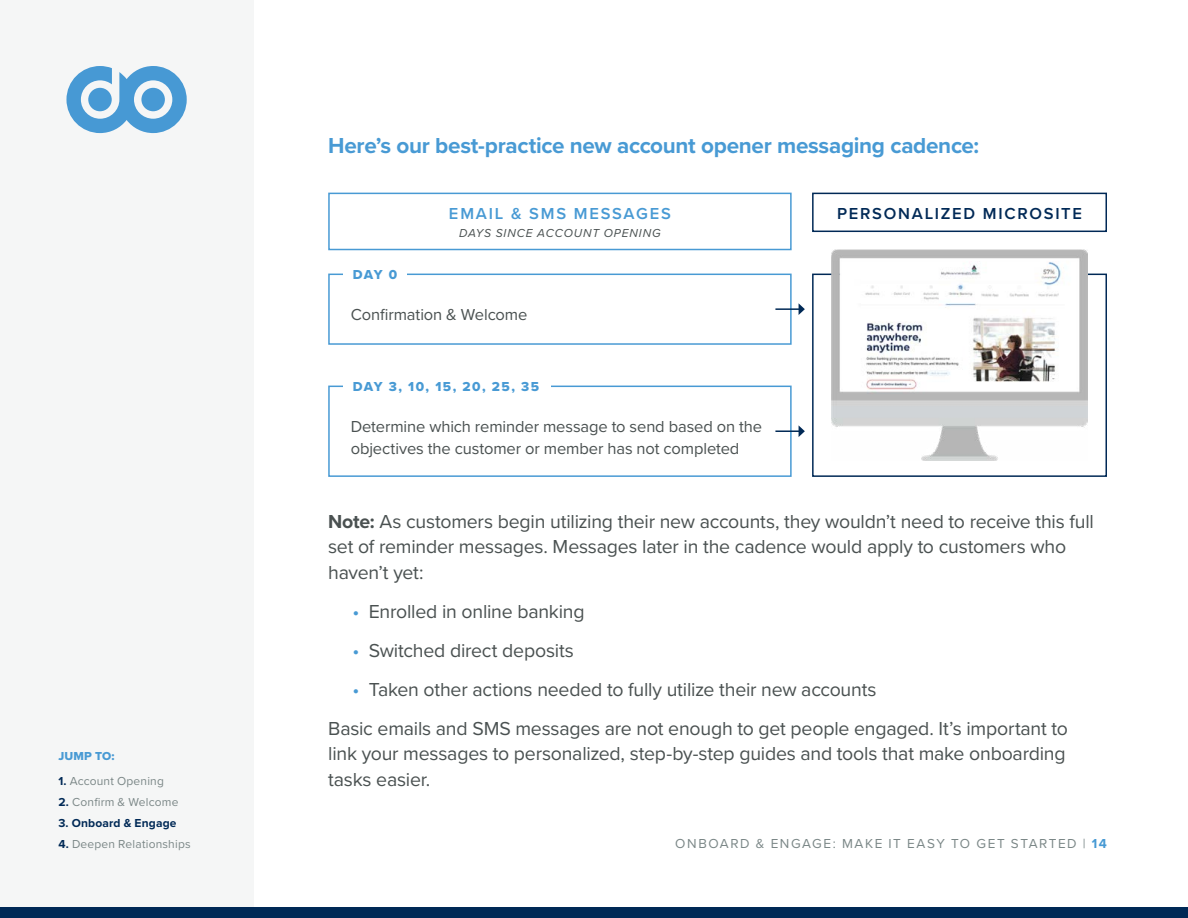
<style>
.page{position:relative;width:1188px;height:918px;background:#fff}
.page>*{position:absolute;margin:0;border:0;box-sizing:border-box;transform-origin:0 0}
.t1{font:700 22.5px "Proxima Nova";letter-spacing:-.015em;color:#489ad4}
.t2{font:19.5px/25.5px "Proxima Nova";letter-spacing:-.01em;color:#4a5151}
.t3{font:16.5px/22.5px "Proxima Nova";letter-spacing:-.005em;color:#4a5151}
.t4{font:600 16.5px "Proxima Nova";letter-spacing:.105em;color:#002956}
.t5{font:600 16.5px "Proxima Nova";letter-spacing:.11em;color:#489ad4}
.t6{font:13.5px "Proxima Nova";letter-spacing:.115em;color:#7b8787}
.t7{font:13.5px "Proxima Nova Extrabld";letter-spacing:.11em;color:#489ad4}
.t8{font:12px "Proxima Nova";letter-spacing:.015em;color:#7b8787}
.t9{font:italic 12px "Proxima Nova";letter-spacing:.075em;color:#4a5151}
.t10{font:700 12px "Proxima Nova";letter-spacing:.015em;color:#002956}
.t11{font:12px "Proxima Nova Extrabld";letter-spacing:.015em;color:#489ad4}
.s1{font-weight:700;color:#002956}
.s2{font-weight:700}
.s3{color:#489ad4}
.s4{font-weight:700;color:#489ad4}
</style>
<div class="page">
<div style="left:0;top:0;width:253px;height:918px;background:#f5f6f6"></div>
<div style="left:0;top:907px;width:1188px;height:11px;background:#002956"></div>
<svg style="left:66px;top:66px;width:121px;height:67px"></svg>
<div style="left:812px;top:274px;width:295px;height:203px;border:2px solid #002956"></div>
<div style="left:328px;top:274px;width:464px;height:71px;border:2px solid #489ad4"></div>
<div style="left:343px;top:263px;width:64px;height:21px;background:#fff"></div>
<div style="left:328px;top:386px;width:464px;height:91px;border:2px solid #489ad4"></div>
<div style="left:343px;top:375px;width:208px;height:21px;background:#fff"></div>
<div style="left:328px;top:193px;width:464px;height:57px;border:2px solid #489ad4"></div>
<div style="left:812px;top:193px;width:295px;height:39px;border:2px solid #002956"></div>
<img style="left:831px;top:250px;width:257px;height:210px">
<hr style="left:775px;top:308px;width:24px;height:2px;background:#002956">
<svg style="left:799px;top:303px;width:6px;height:12px"></svg>
<hr style="left:775px;top:430px;width:24px;height:2px;background:#002956">
<svg style="left:799px;top:426px;width:6px;height:11px"></svg>
<p class="t11" style="left:58px;top:747px;width:58px">JUMP TO:</p>
<p class="t8" style="left:58px;top:772px;width:107px"><span class="s1">1.</span> Account Opening</p>
<p class="t8" style="left:58px;top:793px;width:122px"><span class="s1">2.</span> Confirm &amp; Welcome</p>
<p class="t10" style="left:58px;top:814px;width:120px">3. Onboard &amp; Engage</p>
<p class="t8" style="left:58px;top:835px;width:134px"><span class="s1">4.</span> Deepen Relationships</p>
<p class="t1" style="left:328px;top:128px;width:652px">Here’s our best-practice new account opener messaging cadence:</p>
<p class="t7" style="left:353px;top:264px;width:46px">DAY 0</p>
<p class="t5" style="left:449px;top:201px;width:223px">EMAIL &amp; SMS MESSAGES</p>
<p class="t4" style="left:837px;top:201px;width:246px">PERSONALIZED MICROSITE</p>
<p class="t9" style="left:459px;top:224px;width:203px">DAYS SINCE ACCOUNT OPENING</p>
<p class="t3" style="left:351px;top:302px;width:178px">Confirmation &amp; Welcome</p>
<p class="t7" style="left:353px;top:376px;width:188px">DAY 3, 10, 15, 20, 25, 35</p>
<p class="t3" style="left:351px;top:414px;width:413px">Determine which reminder message to send based on the objectives the customer or member has not completed</p>
<p class="t2" style="left:328px;top:508px;width:767px"><span class="s2">Note:</span> As customers begin utilizing their new accounts, they wouldn’t need to receive this full set of reminder messages. Messages later in the cadence would apply to customers who haven’t yet:</p>
<p class="t2" style="left:353px;top:598px;width:234px"><span class="s3">•</span> Enrolled in online banking</p>
<p class="t2" style="left:353px;top:637px;width:223px"><span class="s3">•</span> Switched direct deposits</p>
<p class="t2" style="left:328px;top:669px;width:741px;line-height:39px;text-indent:24px"><span class="s3">•</span> Taken other actions needed to fully utilize their new accounts<br>Basic emails and SMS messages are not enough to get people engaged. It’s important to</p>
<p class="t2" style="left:328px;top:740px;width:739px">link your messages to personalized, step-by-step guides and tools that make onboarding tasks easier.</p>
<p class="t6" style="left:675px;top:833px;width:433px">ONBOARD &amp; ENGAGE: MAKE IT EASY TO GET STARTED | <span class="s4">14</span></p>
</div>
